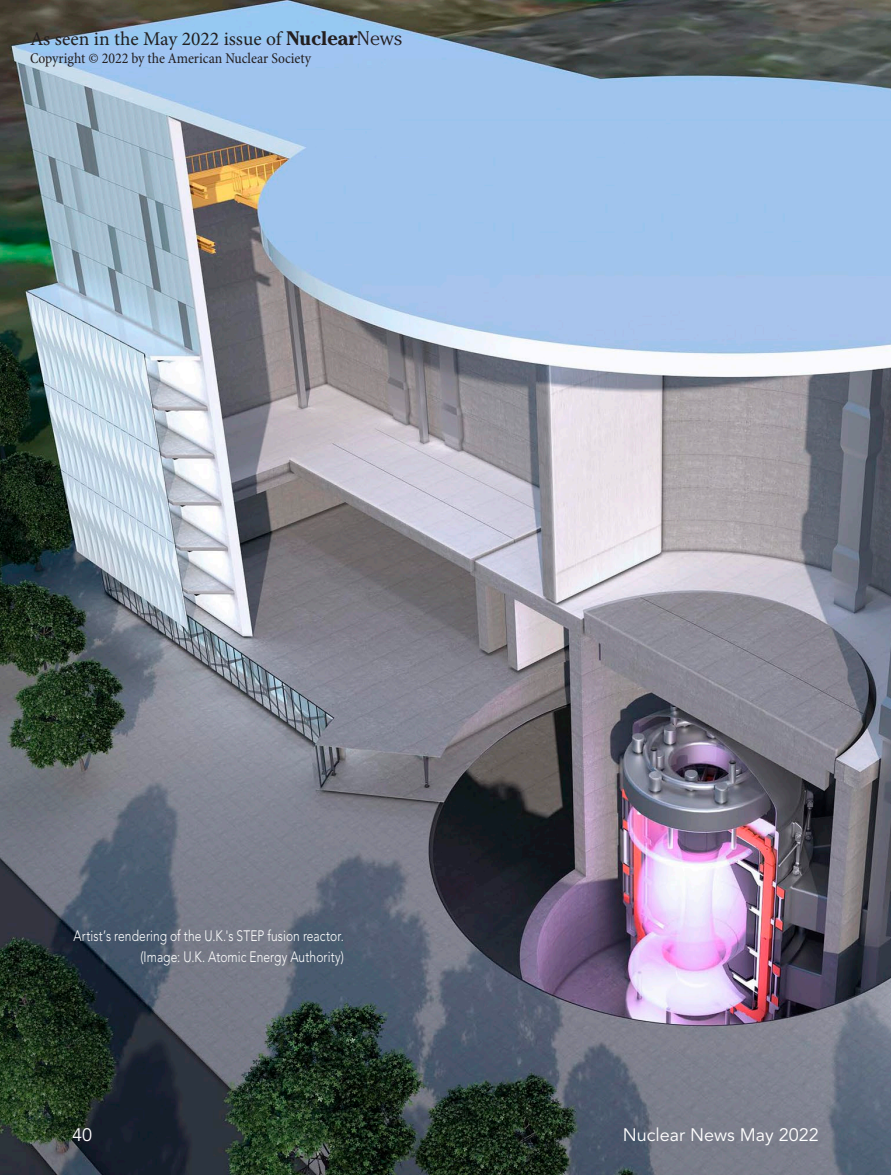
<style>
.page{position:relative;width:891px;height:1175px;background:#fff}
.page>*{position:absolute;margin:0;border:0;box-sizing:border-box;transform-origin:0 0}
.t1{font:19.5px "Minion Pro";color:#231f20}
.t2{font:18px "Avenir LT Pro";color:#fff}
.t3{font:300 15px/21px "Avenir LT Pro";letter-spacing:.005em;color:#fff;text-align:right;scale:.8 1}
.t4{font:condensed 15px "Minion Pro";color:#231f20}
.s1{font-family:"Cheltenham";font-weight:700}
.s2{font-family:"Cheltenham";font-weight:300}
</style>
<div class="page">
<img style="left:0;top:0;width:891px;height:1174px">
<h1 class="t1" style="left:30px;top:26px;width:373px">As seen in the May 2022 issue of <span class="s1">Nuclear</span><span class="s2">News</span></h1>
<p class="t4" style="left:30px;top:50px;width:283px">Copyright © 2022 by the American Nuclear Society</p>
<p class="t3" style="left:74px;top:925px;width:339px">Artist’s rendering of the U.K.'s STEP fusion reactor. (Image: U.K. Atomic Energy Authority)</p>
<p class="t2" style="left:72px;top:1123px;width:22px">40</p>
<p class="t2" style="left:623px;top:1123px;width:198px">Nuclear News May 2022</p>
</div>
